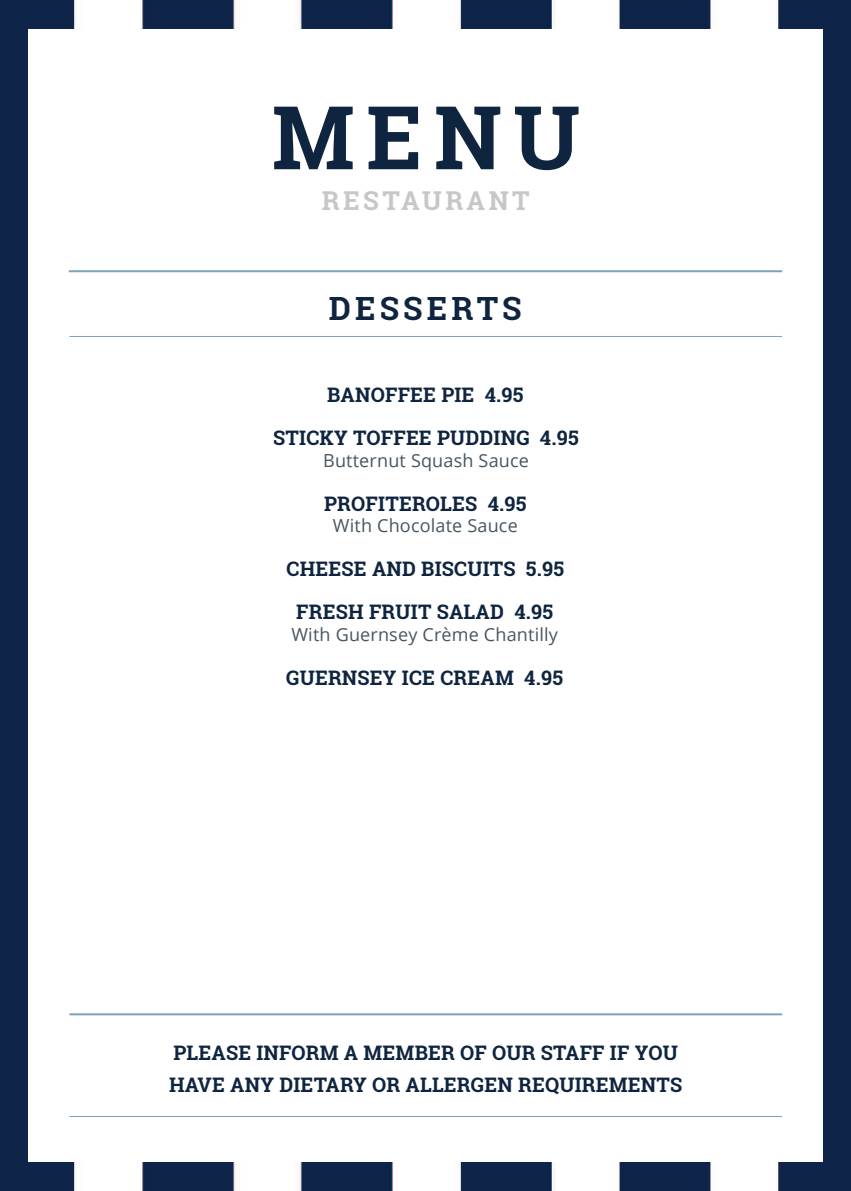
<style>
.page{position:relative;width:851px;height:1191px;background:#fff}
.page>*{position:absolute;margin:0;border:0;box-sizing:border-box;transform-origin:0 0}
.t1{font:700 88px "Roboto Slab";color:#0e243f}
.t2{font:700 32px "Roboto Slab";letter-spacing:.13em;color:#0e243f}
.t3{font:700 26px "Roboto Slab";letter-spacing:.13em;color:#c7c7c7}
.t4{font:700 20px/43.6px "Roboto Slab";letter-spacing:.01em;color:#0e243f;text-align:center}
.t5{font:18px "Open Sans";letter-spacing:.01em;color:#495660}
</style>
<div class="page">
<hr style="left:69px;top:270px;width:713px;height:2px;background:#7ea2ba">
<hr style="left:69px;top:336px;width:713px;height:1px;background:#7ea2ba">
<hr style="left:69px;top:1013px;width:713px;height:2px;background:#7ea2ba">
<hr style="left:69px;top:1116px;width:713px;height:1px;background:#7ea2ba">
<img style="left:0;top:1162px;width:850px;height:29px">
<img style="left:0;top:0;width:850px;height:28px">
<div style="left:0;top:23px;width:27px;height:1153px;background:#0e2549"></div>
<div style="left:823px;top:11px;width:27px;height:1160px;background:#0e2549"></div>
<h1 class="t1" style="left:272px;top:77px;width:309px">MENU</h1>
<h3 class="t3" style="left:322px;top:183px;width:209px">RESTAURANT</h3>
<h2 class="t2" style="left:329px;top:286px;width:194px">DESSERTS</h2>
<p class="t4" style="left:273px;top:372px;width:307px">BANOFFEE PIE 4.95<br>STICKY TOFFEE PUDDING 4.95</p>
<p class="t5" style="left:323px;top:448px;width:207px">Butternut Squash Sauce</p>
<p class="t4" style="left:324px;top:481px;width:204px">PROFITEROLES 4.95</p>
<p class="t5" style="left:333px;top:513px;width:186px">With Chocolate Sauce</p>
<p class="t4" style="left:286px;top:546px;width:279px">CHEESE AND BISCUITS 5.95<br>FRESH FRUIT SALAD 4.95</p>
<p class="t5" style="left:291px;top:621px;width:268px">With Guernsey Crème Chantilly</p>
<p class="t4" style="left:286px;top:655px;width:278px">GUERNSEY ICE CREAM 4.95</p>
<p class="t4" style="left:169px;top:1036px;width:514px;line-height:32px;text-align:left">PLEASE INFORM A MEMBER OF OUR STAFF IF YOU<br>HAVE ANY DIETARY OR ALLERGEN REQUIREMENTS</p>
</div>
